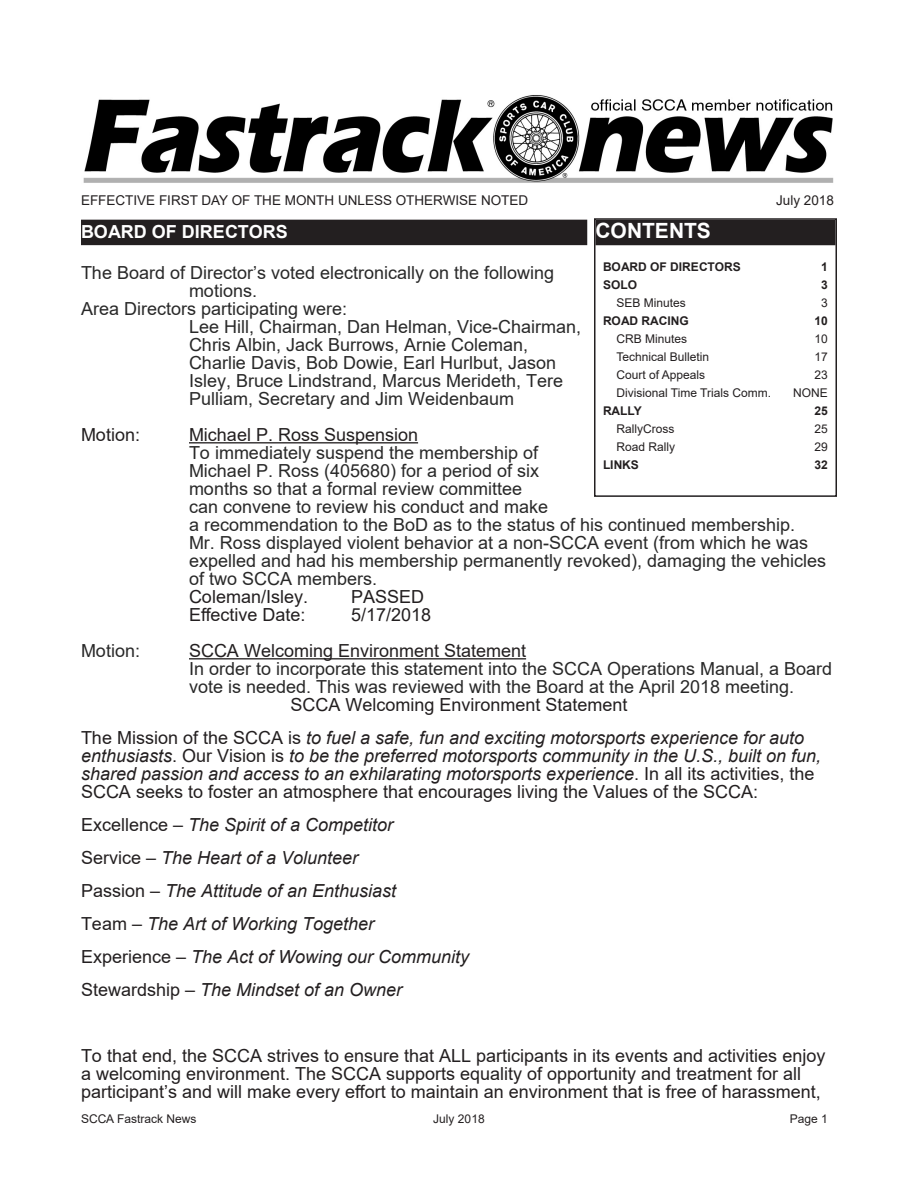
<style>
.page{position:relative;width:918px;height:1188px;background:#fff}
.page>*{position:absolute;margin:0;border:0;box-sizing:border-box;transform-origin:0 0}
.t1{font:700 21px "Arial";color:#fff}
.t2{font:18px/18px "Arial";color:#292929}
.Default{font:italic 18px/18px "Arial";color:#231f20}
.Default-2{font:18px/18px "Arial";color:#231f20}
.No_Spacing{font:18px "Arial";color:#231f20}
.t3{font:700 18px "Arial";color:#fff}
.t4{font:13.5px "Arial";color:#231f20}
.t5{font:12px "Arial";color:#231f20}
.t6{font:700 12px "Arial";color:#231f20}
.s1{font-style:normal}
</style>
<div class="page">
<img style="left:83px;top:95px;width:751px;height:88px">
<div style="left:81px;top:220px;width:506px;height:25px;background:#231f20"></div>
<hr style="left:189px;top:442px;width:229px;height:1px;background:#231f20">
<hr style="left:189px;top:658px;width:337px;height:1px;background:#231f20">
<div style="left:596px;top:220px;width:240px;height:25px;background:#231f20"></div>
<div style="left:594px;top:218px;width:243px;height:279px;border:2px solid #231f20"></div>
<p class="t4" style="left:81px;top:191px;width:449px">EFFECTIVE FIRST DAY OF THE MONTH UNLESS OTHERWISE NOTED</p>
<p class="t4" style="left:776px;top:191px;width:59px">July 2018</p>
<p class="t1" style="left:596px;top:216px;width:117px">CONTENTS</p>
<p class="t6" style="left:603px;top:258px;width:139px">BOARD OF DIRECTORS</p>
<p class="t6" style="left:821px;top:258px;width:8px">1</p>
<p class="t6" style="left:603px;top:276px;width:36px">SOLO</p>
<p class="t6" style="left:821px;top:276px;width:8px">3</p>
<p class="t5" style="left:616px;top:294px;width:71px">SEB Minutes</p>
<p class="t5" style="left:821px;top:294px;width:8px">3</p>
<p class="t6" style="left:603px;top:312px;width:87px">ROAD RACING</p>
<p class="t6" style="left:815px;top:312px;width:15px">10</p>
<p class="t5" style="left:616px;top:330px;width:72px">CRB Minutes</p>
<p class="t5" style="left:815px;top:330px;width:15px">10</p>
<p class="t5" style="left:616px;top:348px;width:94px">Technical Bulletin</p>
<p class="t5" style="left:815px;top:348px;width:15px">17</p>
<p class="t5" style="left:616px;top:366px;width:90px">Court of Appeals</p>
<p class="t5" style="left:815px;top:366px;width:15px">23</p>
<p class="t5" style="left:616px;top:384px;width:156px">Divisional Time Trials Comm.</p>
<p class="t5" style="left:793px;top:384px;width:36px">NONE</p>
<p class="t6" style="left:603px;top:402px;width:40px">RALLY</p>
<p class="t6" style="left:815px;top:402px;width:15px">25</p>
<p class="t5" style="left:616px;top:420px;width:59px">RallyCross</p>
<p class="t5" style="left:815px;top:420px;width:15px">25</p>
<p class="t5" style="left:616px;top:438px;width:60px">Road Rally</p>
<p class="t5" style="left:815px;top:438px;width:15px">29</p>
<p class="t6" style="left:603px;top:456px;width:37px">LINKS</p>
<p class="t6" style="left:815px;top:456px;width:15px">32</p>
<p class="t3" style="left:81px;top:219px;width:208px">BOARD OF DIRECTORS</p>
<p class="t2" style="left:189px;top:263px;width:367px;text-indent:-108px">The Board of Director’s voted electronically on the following motions.</p>
<p class="t2" style="left:81px;top:299px;width:268px">Area Directors participating were:</p>
<p class="t2" style="left:189px;top:317px;width:394px">Lee Hill, Chairman, Dan Helman, Vice-Chairman, Chris Albin, Jack Burrows, Arnie Coleman, Charlie Davis, Bob Dowie, Earl Hurlbut, Jason Isley, Bruce Lindstrand, Marcus Merideth, Tere Pulliam, Secretary and Jim Weidenbaum</p>
<p class="Default-2" style="left:81px;top:425px;width:61px">Motion:</p>
<p class="Default-2" style="left:189px;top:425px;width:231px">Michael P. Ross Suspension</p>
<p class="t2" style="left:189px;top:443px;width:639px">To immediately suspend the membership of<br>Michael P. Ross (405680) for a period of six<br>months so that a formal review committee<br>can convene to review his conduct and make<br>a recommendation to the BoD as to the status of his continued membership.<br>Mr. Ross displayed violent behavior at a non-SCCA event (from which he was expelled and had his membership permanently revoked), damaging the vehicles of two SCCA members.</p>
<p class="No_Spacing" style="left:189px;top:584px;width:121px">Coleman/Isley.</p>
<p class="No_Spacing" style="left:351px;top:584px;width:75px">PASSED</p>
<p class="No_Spacing" style="left:189px;top:602px;width:118px">Effective Date:</p>
<p class="No_Spacing" style="left:351px;top:602px;width:82px">5/17/2018</p>
<p class="t2" style="left:81px;top:641px;width:61px">Motion:</p>
<p class="Default-2" style="left:189px;top:641px;width:339px">SCCA Welcoming Environment Statement</p>
<p class="t2" style="left:189px;top:659px;width:645px">In order to incorporate this statement into the SCCA Operations Manual, a Board vote is needed. This was reviewed with the Board at the April 2018 meeting.</p>
<p class="Default-2" style="left:290px;top:695px;width:339px">SCCA Welcoming Environment Statement</p>
<p class="Default" style="left:81px;top:729px;width:742px"><span class="s1">The Mission of the SCCA is</span> to fuel a safe, fun and exciting motorsports experience for auto enthusiasts<span class="s1">. Our Vision is</span> to be the preferred motorsports community in the U.S., built on fun, shared passion and access to an exhilarating motorsports experience<span class="s1">. In all its activities, the SCCA seeks to foster an atmosphere that encourages living the Values of the SCCA:</span></p>
<p class="Default" style="left:81px;top:816px;width:314px"><span class="s1">Excellence –</span> The Spirit of a Competitor</p>
<p class="Default" style="left:81px;top:849px;width:279px"><span class="s1">Service –</span> The Heart of a Volunteer</p>
<p class="Default" style="left:81px;top:882px;width:317px"><span class="s1">Passion –</span> The Attitude of an Enthusiast</p>
<p class="Default" style="left:81px;top:915px;width:295px"><span class="s1">Team –</span> The Art of Working Together</p>
<p class="Default" style="left:81px;top:948px;width:390px"><span class="s1">Experience –</span> The Act of Wowing our Community</p>
<p class="Default" style="left:81px;top:981px;width:323px"><span class="s1">Stewardship –</span> The Mindset of an Owner</p>
<p class="Default-2" style="left:81px;top:1046px;width:746px">To that end, the SCCA strives to ensure that ALL participants in its events and activities enjoy a welcoming environment. The SCCA supports equality of opportunity and treatment for all participant’s and will make every effort to maintain an environment that is free of harassment,</p>
<p class="t5" style="left:81px;top:1111px;width:117px">SCCA Fastrack News</p>
<p class="t5" style="left:433px;top:1111px;width:53px">July 2018</p>
<p class="t5" style="left:790px;top:1111px;width:40px">Page 1</p>
</div>
